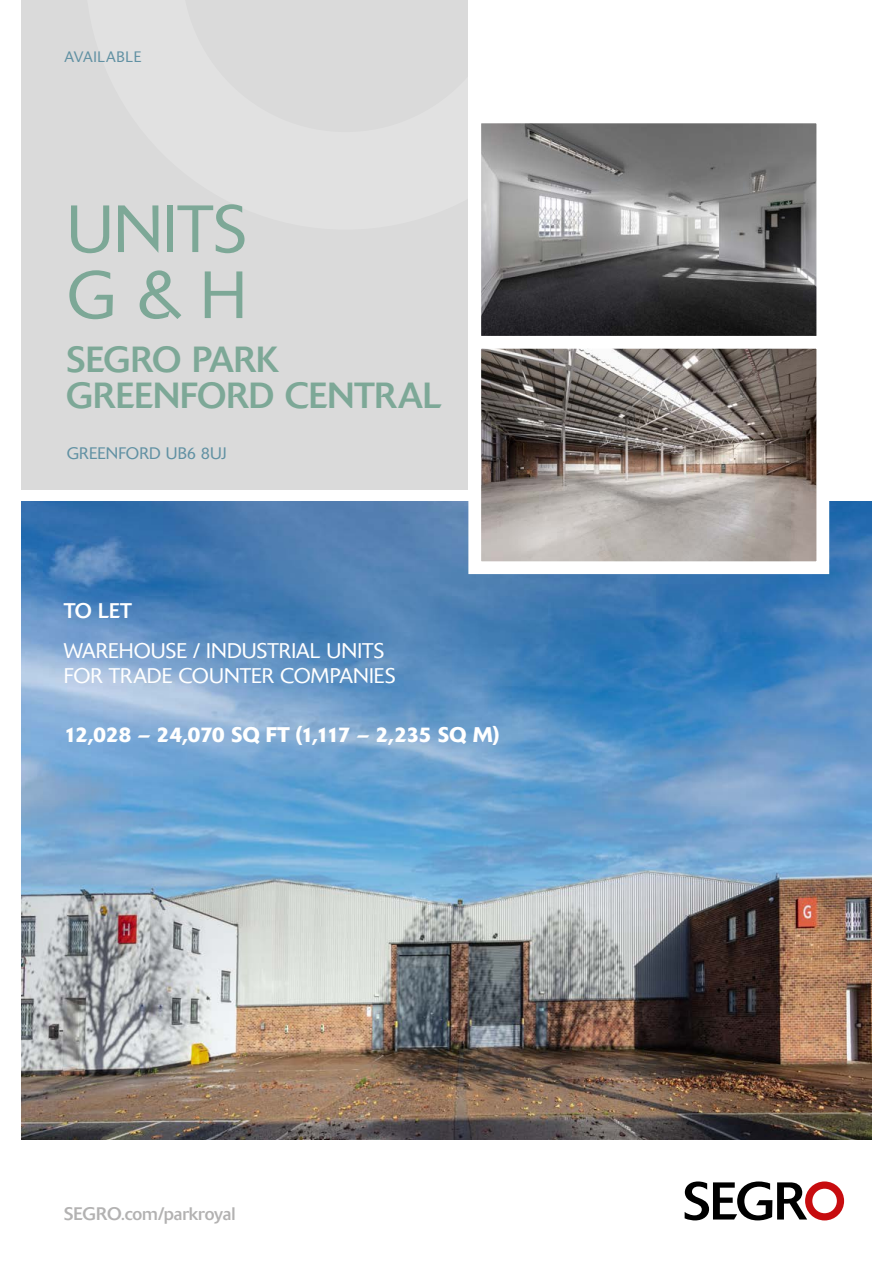
<style>
.page{position:relative;width:893px;height:1263px;background:#fff}
.page>*{position:absolute;margin:0;border:0;box-sizing:border-box;transform-origin:0 0}
.t1{font:300 66px/66px "Delta BQ";letter-spacing:-.005em;color:#7da897}
.t2{font:36px/36px "Delta BQ";letter-spacing:-.005em;color:#7da897}
.t3{font:300 21px/25.2px "Delta BQ";color:#fff}
.t4{font:500 21px "Delta BQ";letter-spacing:-.035em;color:#fff}
.t5{font:21px "Delta BQ";color:#fff}
.t6{font:18px "Delta BQ";color:#b3b2b2}
.t7{font:300 16.5px "Delta BQ";letter-spacing:.01em;color:#6191a3}
.t8{font:300 15px "Delta BQ";letter-spacing:.04em;color:#6191a3}
</style>
<div class="page">
<img style="left:21px;top:502px;width:851px;height:638px">
<svg style="left:481px;top:123px;width:336px;height:207px;background:#717071"></svg>
<svg style="left:462px;top:330px;width:374px;height:250px"></svg>
<div style="left:21px;top:0;width:447px;height:489px;background:#dadada"></div>
<svg style="left:685px;top:1181px;width:159px;height:39px"></svg>
<p class="t8" style="left:64px;top:48px;width:78px">AVAILABLE</p>
<h1 class="t1" style="left:67px;top:197px;width:182px">UNITS<br>G &amp; H</h1>
<h2 class="t2" style="left:66px;top:342px;width:377px">SEGRO PARK<br>GREENFORD CENTRAL</h2>
<p class="t7" style="left:67px;top:443px;width:161px">GREENFORD UB6 8UJ</p>
<p class="t5" style="left:64px;top:598px;width:70px">TO LET</p>
<p class="t3" style="left:64px;top:638px;width:333px">WAREHOUSE / INDUSTRIAL UNITS<br>FOR TRADE COUNTER COMPANIES</p>
<p class="t4" style="left:64px;top:721px;width:437px">12,028 – 24,070 SQ FT (1,117 – 2,235 SQ M)</p>
<p class="t6" style="left:64px;top:1203px;width:173px">SEGRO.com/parkroyal</p>
</div>
